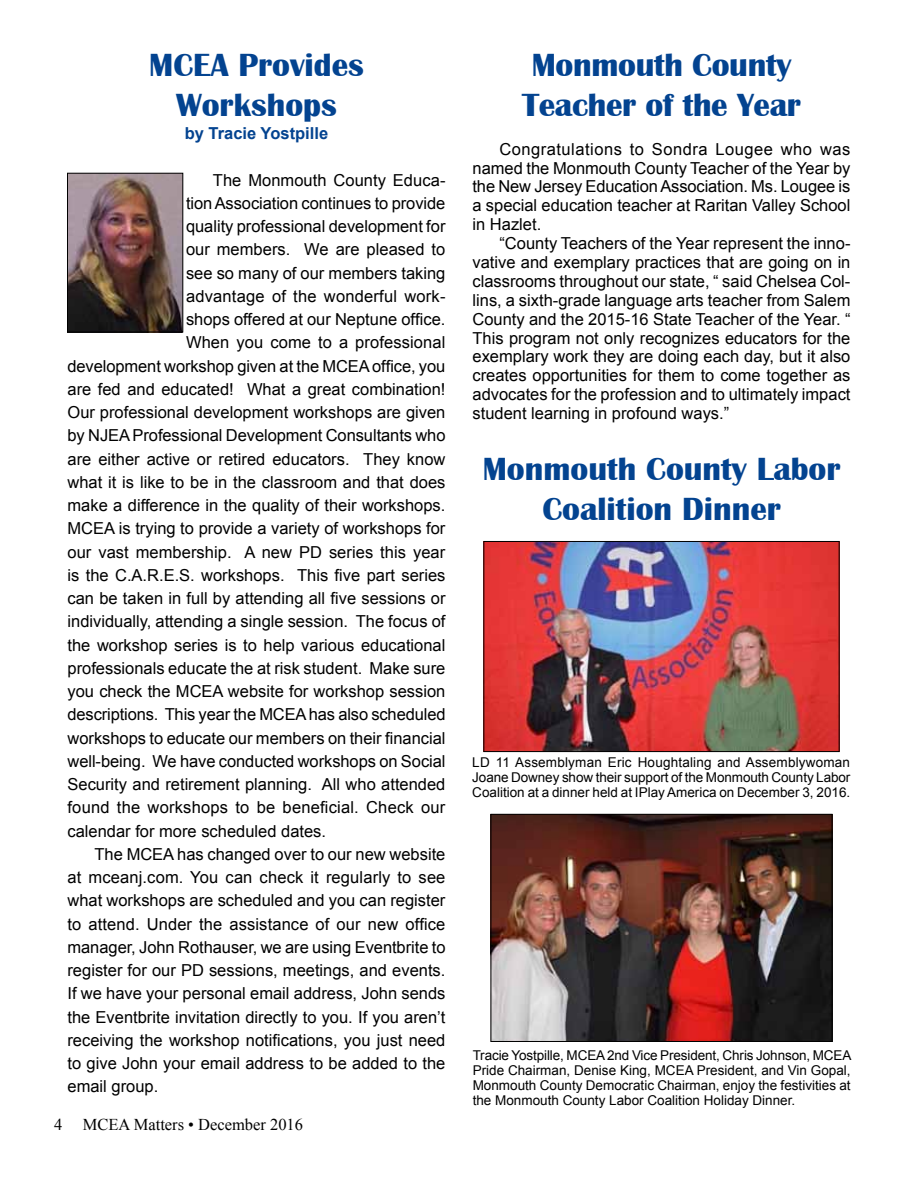
<style>
.page{position:relative;width:918px;height:1188px;background:#fff}
.page>*{position:absolute;margin:0;border:0;box-sizing:border-box;transform-origin:0 0}
.t1{font:700 33px/39.6px "Britannic";color:#034390;text-align:center}
.t2{font:16.5px/18.9px "Arial";color:#000;text-align:justify}
.t3{font:16.5px "Times New Roman";color:#000}
.t4{font:700 16.5px "Arial";color:#034390}
.t5{font:13.5px/15px "Arial";color:#000;text-align:justify}
</style>
<div class="page">
<img style="left:69px;top:175px;width:112px;height:155px">
<div style="left:67px;top:173px;width:116px;height:159px;border:1px solid #000"></div>
<img style="left:486px;top:543px;width:351px;height:207px">
<div style="left:484px;top:541px;width:355px;height:211px;border:1px solid #000"></div>
<img style="left:493px;top:816px;width:337px;height:224px">
<div style="left:491px;top:814px;width:341px;height:228px;border:1px solid #000"></div>
<h1 class="t1" style="left:149px;top:46px;width:216px">MCEA Provides<br>Workshops</h1>
<p class="t4" style="left:185px;top:122px;width:145px">by Tracie Yostpille</p>
<p class="t2" style="left:213px;top:171px;width:234px">The Monmouth County Educa-</p>
<p class="t2" style="left:186px;top:194px;width:261px">tion Association continues to provide</p>
<p class="t2" style="left:186px;top:217px;width:261px">quality professional development for</p>
<p class="t2" style="left:186px;top:240px;width:261px">our members. We are pleased to</p>
<p class="t2" style="left:186px;top:264px;width:261px">see so many of our members taking</p>
<p class="t2" style="left:186px;top:287px;width:261px">advantage of the wonderful work-</p>
<p class="t2" style="left:186px;top:310px;width:261px">shops offered at our Neptune office.</p>
<p class="t2" style="left:186px;top:333px;width:261px">When you come to a professional</p>
<p class="t2" style="left:68px;top:357px;width:379px">development workshop given at the MCEA office, you</p>
<p class="t2" style="left:68px;top:380px;width:379px">are fed and educated! What a great combination!</p>
<p class="t2" style="left:68px;top:403px;width:379px">Our professional development workshops are given</p>
<p class="t2" style="left:68px;top:426px;width:380px">by NJEA Professional Development Consultants who</p>
<p class="t2" style="left:68px;top:450px;width:380px">are either active or retired educators. They know</p>
<p class="t2" style="left:68px;top:473px;width:379px">what it is like to be in the classroom and that does</p>
<p class="t2" style="left:68px;top:496px;width:379px">make a difference in the quality of their workshops.</p>
<p class="t2" style="left:68px;top:519px;width:379px">MCEA is trying to provide a variety of workshops for</p>
<p class="t2" style="left:68px;top:543px;width:379px">our vast membership. A new PD series this year</p>
<p class="t2" style="left:68px;top:566px;width:379px">is the C.A.R.E.S. workshops. This five part series</p>
<p class="t2" style="left:68px;top:589px;width:380px">can be taken in full by attending all five sessions or</p>
<p class="t2" style="left:68px;top:612px;width:379px">individually, attending a single session. The focus of</p>
<p class="t2" style="left:68px;top:636px;width:379px">the workshop series is to help various educational</p>
<p class="t2" style="left:68px;top:659px;width:379px">professionals educate the at risk student. Make sure</p>
<p class="t2" style="left:68px;top:682px;width:379px">you check the MCEA website for workshop session</p>
<p class="t2" style="left:68px;top:705px;width:380px">descriptions. This year the MCEA has also scheduled</p>
<p class="t2" style="left:68px;top:729px;width:380px">workshops to educate our members on their financial</p>
<p class="t2" style="left:68px;top:752px;width:380px">well-being. We have conducted workshops on Social</p>
<p class="t2" style="left:68px;top:775px;width:379px">Security and retirement planning. All who attended</p>
<p class="t2" style="left:68px;top:798px;width:379px">found the workshops to be beneficial. Check our</p>
<p class="t2" style="left:68px;top:822px;width:260px">calendar for more scheduled dates.</p>
<p class="t2" style="left:94px;top:845px;width:352px">The MCEA has changed over to our new website</p>
<p class="t2" style="left:68px;top:868px;width:379px">at mceanj.com. You can check it regularly to see</p>
<p class="t2" style="left:68px;top:891px;width:379px">what workshops are scheduled and you can register</p>
<p class="t2" style="left:68px;top:915px;width:379px">to attend. Under the assistance of our new office</p>
<p class="t2" style="left:68px;top:938px;width:380px">manager, John Rothauser, we are using Eventbrite to</p>
<p class="t2" style="left:68px;top:961px;width:379px">register for our PD sessions, meetings, and events.</p>
<p class="t2" style="left:68px;top:984px;width:379px">If we have your personal email address, John sends</p>
<p class="t2" style="left:68px;top:1008px;width:379px">the Eventbrite invitation directly to you. If you aren’t</p>
<p class="t2" style="left:68px;top:1031px;width:379px">receiving the workshop notifications, you just need</p>
<p class="t2" style="left:68px;top:1054px;width:379px">to give John your email address to be added to the</p>
<p class="t2" style="left:68px;top:1077px;width:92px">email group.</p>
<p class="t3" style="left:54px;top:1114px;width:10px">4</p>
<p class="t3" style="left:83px;top:1114px;width:222px">MCEA Matters • December 2016</p>
<h1 class="t1" style="left:522px;top:46px;width:280px;text-align:left">Monmouth County<br>Teacher of the Year</h1>
<p class="t2" style="left:473px;top:140px;width:379px;text-indent:27px">Congratulations to Sondra Lougee who was named the Monmouth County Teacher of the Year by the New Jersey Education Association. Ms. Lougee is a special education teacher at Raritan Valley School in Hazlet.</p>
<p class="t2" style="left:473px;top:234px;width:380px;text-indent:27px">“County Teachers of the Year represent the inno&shy;vative and exemplary practices that are going on in classrooms throughout our state, “ said Chelsea Col&shy;lins, a sixth-grade language arts teacher from Salem County and the 2015-16 State Teacher of the Year. “ This program not only recognizes educators for the exemplary work they are doing each day, but it also creates opportunities for them to come together as advocates for the profession and to ultimately impact student learning in profound ways.”</p>
<h1 class="t1" style="left:483px;top:450px;width:359px">Monmouth County Labor<br>Coalition Dinner</h1>
<p class="t5" style="left:472px;top:755px;width:380px">LD 11 Assemblyman Eric Houghtaling and Assemblywoman Joane Downey show their support of the Monmouth County Labor Coalition at a dinner held at IPlay America on December 3, 2016.</p>
<p class="t5" style="left:473px;top:1047px;width:380px">Tracie Yostpille, MCEA 2nd Vice President, Chris Johnson, MCEA Pride Chairman, Denise King, MCEA President, and Vin Gopal, Monmouth County Democratic Chairman, enjoy the festivities at the Monmouth County Labor Coalition Holiday Dinner.</p>
</div>
